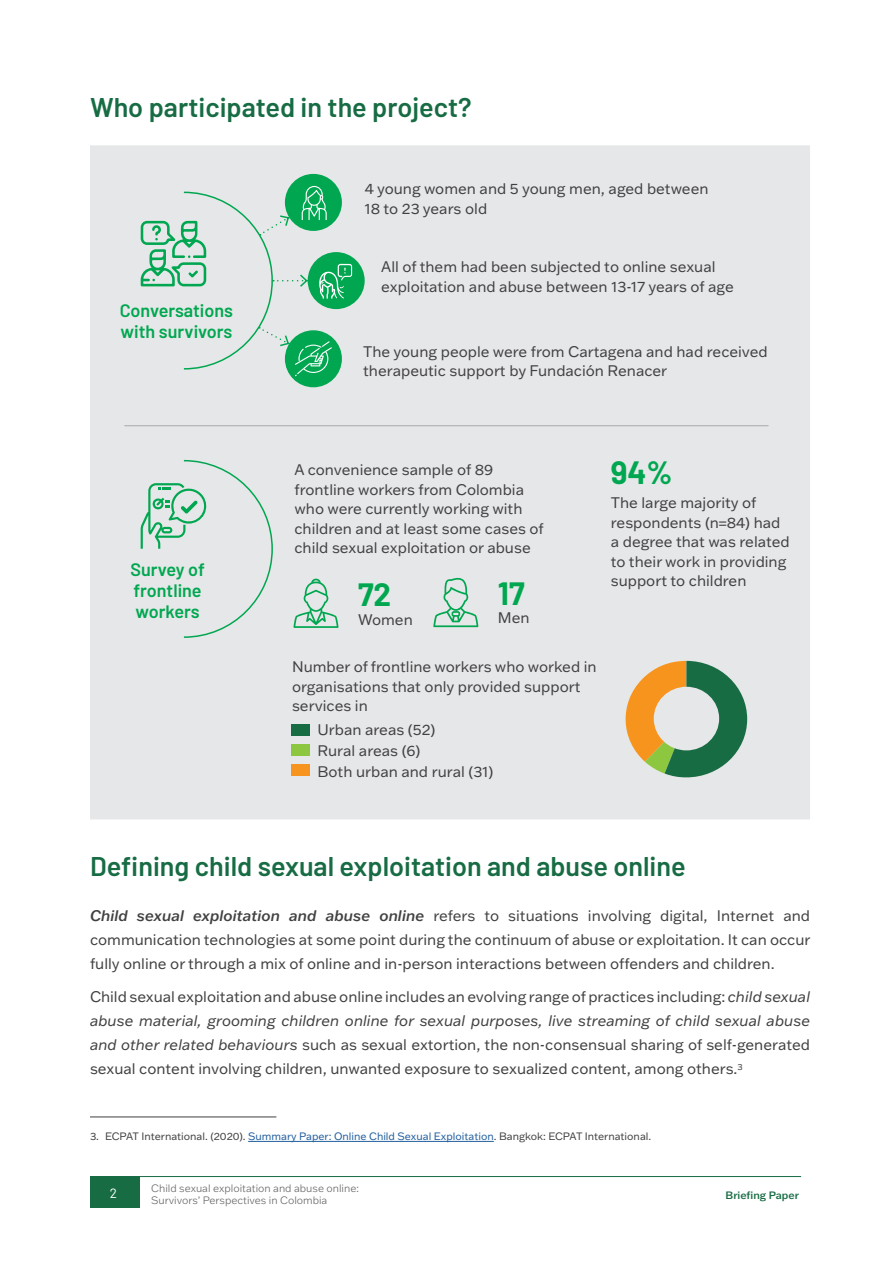
<style>
.page{position:relative;width:893px;height:1263px;background:#fff}
.page>*{position:absolute;margin:0;border:0;box-sizing:border-box;transform-origin:0 0}
.t1{font:700 31.5px "Barlow";color:#00a750}
.t2{font:600 27px "Barlow";color:#176c44}
.t3{font:600 18px/21px "Barlow";color:#00a750}
.t4{font:15px/19.5px "Franklin Gothic ATF";color:#414042}
.t5{font:13.5px "Barlow";color:#fff}
.t6{font:10.5px "Franklin Gothic ATF";color:#414042}
.t7{font:300 10.5px/12.6px "Franklin Gothic ATF";color:#636466}
.t8{font:500 10.5px "Franklin Gothic ATF";color:#176c44}
.s1{font-weight:500;font-style:italic}
.s2{font-style:italic}
.s3{color:#215e9e}
</style>
<div class="page">
<div style="left:90px;top:1176px;width:50px;height:31px;background:#176c44"></div>
<hr style="left:140px;top:1176px;width:661px;height:1px;background:#176c44">
<div style="left:90px;top:145px;width:720px;height:674px;background:#e6e7e8"></div>
<svg style="left:141px;top:459px;width:133px;height:180px;background:#d8e3df"></svg>
<div style="left:285px;top:174px;width:57px;height:57px;background:#00a750;border-radius:50%"></div>
<div style="left:285px;top:330px;width:57px;height:57px;background:#00a750;border-radius:50%"></div>
<div style="left:308px;top:252px;width:57px;height:57px;background:#00a750;border-radius:50%"></div>
<svg style="left:140px;top:186px;width:212px;height:190px;background:#bbdbcb"></svg>
<hr style="left:124px;top:425px;width:644px;height:1px;background:#a7a9ac">
<div style="left:291px;top:724px;width:19px;height:11px;background:#176c44"></div>
<div style="left:291px;top:744px;width:19px;height:11px;background:#8dc63f"></div>
<div style="left:291px;top:764px;width:19px;height:12px;background:#f7941e"></div>
<svg style="left:619px;top:661px;width:128px;height:116px;background:#98a26f"></svg>
<div style="left:654px;top:687px;width:65px;height:63px;background:#e6e7e8;border-radius:50%"></div>
<hr style="left:248px;top:1141px;width:246px;height:1px;background:#215e9e">
<hr style="left:90px;top:1116px;width:186px;height:1px;background:#414042">
<svg style="left:293px;top:579px;width:46px;height:49px;background:#b7d9c9"></svg>
<svg style="left:433px;top:577px;width:45px;height:50px;background:#b8daca"></svg>
<h2 class="t2" style="left:90px;top:87px;width:383px">Who participated in the project?</h2>
<p class="t4" style="left:365px;top:179px;width:345px">4 young women and 5 young men, aged between<br>18 to 23 years old</p>
<p class="t3" style="left:120px;top:299px;width:115px">Conversations with survivors</p>
<p class="t3" style="left:130px;top:558px;width:76px">Survey of frontline workers</p>
<p class="t4" style="left:381px;top:257px;width:354px">All of them had been subjected to online sexual exploitation and abuse between 13-17 years of age</p>
<p class="t4" style="left:363px;top:341px;width:406px">The young people were from Cartagena and had received therapeutic support by Fundación Renacer</p>
<p class="t4" style="left:294px;top:459px;width:251px">A convenience sample of 89 frontline workers from Colombia who were currently working with children and at least some cases of child sexual exploitation or abuse</p>
<h1 class="t1" style="left:358px;top:571px;width:35px">72</h1>
<h1 class="t1" style="left:498px;top:570px;width:28px">17</h1>
<p class="t4" style="left:358px;top:609px;width:56px">Women</p>
<p class="t4" style="left:498px;top:608px;width:33px">Men</p>
<p class="t4" style="left:292px;top:656px;width:306px">Number of frontline workers who worked in organisations that only provided support services in</p>
<p class="t4" style="left:317px;top:719px;width:177px;line-height:20.7px">Urban areas (52)<br>Rural areas (6)<br>Both urban and rural (31)</p>
<h1 class="t1" style="left:611px;top:449px;width:63px">94%</h1>
<p class="t4" style="left:611px;top:493px;width:180px">The large majority of respondents (n=84) had a degree that was related to their work in providing support to children</p>
<h2 class="t2" style="left:90px;top:847px;width:597px">Defining child sexual exploitation and abuse online</h2>
<p class="t4" style="left:90px;top:904px;width:722px;line-height:24px;text-align:justify"><span class="s1">Child sexual exploitation and abuse online</span> refers to situations involving digital, Internet and communication technologies at some point during the continuum of abuse or exploitation. It can occur fully online or through a mix of online and in-person interactions between offenders and children.</p>
<p class="t4" style="left:90px;top:985px;width:722px;line-height:24px;text-align:justify">Child sexual exploitation and abuse online includes an evolving range of practices including: <span class="s2">child sexual abuse material, grooming children online for sexual purposes, live streaming of child sexual abuse and other related behaviours</span> such as sexual extortion, the non-consensual sharing of self-generated sexual content involving children, unwanted exposure to sexualized content, among others.<sup>3</sup></p>
<p class="t6" style="left:90px;top:1129px;width:563px">3. ECPAT International. (2020). <span class="s3">Summary Paper: Online Child Sexual Exploitation</span>. Bangkok: ECPAT International.</p>
<p class="t5" style="left:110px;top:1183px;width:9px">2</p>
<p class="t7" style="left:151px;top:1181px;width:209px">Child sexual exploitation and abuse online:<br>Survivors’ Perspectives in Colombia</p>
<p class="t8" style="left:726px;top:1188px;width:75px">Briefing Paper</p>
</div>
